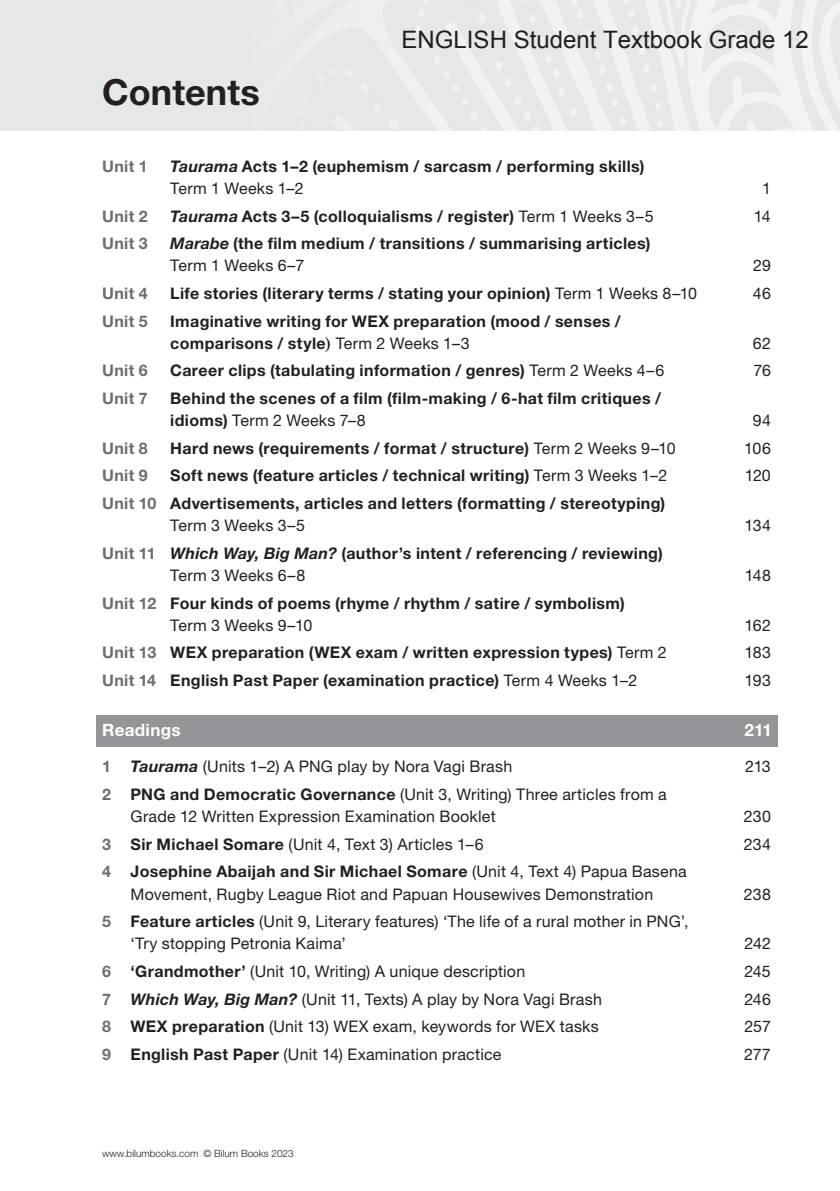
<style>
.page{position:relative;width:840px;height:1191px;background:#fff}
.page>*{position:absolute;margin:0;border:0;box-sizing:border-box;transform-origin:0 0}
.prelim_endmatter_head{font:700 36px "Helvetica Neue LT Std";color:#231f20}
.t1{font:24px "Arial";color:#221e1f}
.contents_b_head{font:700 17px "Helvetica Neue LT Std";letter-spacing:.02em;color:#fff}
.contents{font:700 16px/22px "Helvetica Neue LT Std";letter-spacing:.025em;color:#231f20}
.contents_readings{font:16px/22px "Helvetica Neue LT Std";letter-spacing:.015em;color:#231f20}
.contents-2{font:700 16px "Helvetica Neue LT Std";letter-spacing:.02em;color:#6c6d70}
.contents-3{font:16px "Helvetica Neue LT Std";letter-spacing:.005em;color:#231f20}
.t2{font:300 10px "Helvetica Neue LT Std";color:#231f20}
.s1{font-style:italic}
.s2{font-weight:400}
.s3{font-family:"Stone Serif ITC Pro";font-weight:600}
.s4{color:#6c6d70}
.s5{font-weight:700;color:#6c6d70}
.s6{font-weight:700;font-style:italic}
.s7{font-weight:700}
</style>
<div class="page">
<img style="left:0;top:0;width:839px;height:130px">
<div style="left:96px;top:715px;width:681px;height:32px;background:#939598"></div>
<p class="prelim_endmatter_head" style="left:102px;top:70px;width:159px">Contents</p>
<h2 class="t1" style="left:401px;top:24px;width:408px">ENGLISH Student Textbook Grade 12</h2>
<p class="contents-2" style="left:102px;top:156px;width:47px">Unit 1</p>
<p class="contents" style="left:170px;top:155px;width:475px"><span class="s1">Taurama</span> Acts 1–2 (euphemism / sarcasm / performing skills)<br><span class="s2">Term 1 Weeks 1–2</span></p>
<p class="contents-3" style="left:761px;top:179px;width:10px">1</p>
<p class="contents-2" style="left:102px;top:206px;width:47px">Unit 2</p>
<p class="contents" style="left:170px;top:205px;width:484px"><span class="s1">Taurama</span> Acts 3–5 (colloquialisms / register) <span class="s2">Term 1 Weeks 3–5</span></p>
<p class="contents-3" style="left:753px;top:206px;width:18px">14</p>
<p class="contents-2" style="left:102px;top:234px;width:47px">Unit 3</p>
<p class="contents" style="left:170px;top:232px;width:481px"><span class="s1">Marabe</span> (the film medium / transitions / summarising articles)<br><span class="s2">Term 1 Weeks 6–7</span></p>
<p class="contents-3" style="left:752px;top:256px;width:19px">29</p>
<p class="contents-2" style="left:102px;top:283px;width:47px">Unit 4</p>
<p class="contents" style="left:170px;top:282px;width:528px">Life stories (literary terms / stating your opinion) <span class="s2">Term 1 Weeks 8–10</span></p>
<p class="contents-3" style="left:752px;top:284px;width:19px">46</p>
<p class="contents-2" style="left:102px;top:311px;width:47px">Unit 5</p>
<p class="contents" style="left:170px;top:310px;width:452px">Imaginative writing for WEX preparation (mood / senses / comparisons / style<span class="s3">)</span> <span class="s2">Term 2 Weeks 1–3</span></p>
<p class="contents-3" style="left:752px;top:333px;width:19px">62</p>
<p class="contents-2" style="left:102px;top:361px;width:47px">Unit 6</p>
<p class="contents" style="left:170px;top:359px;width:495px">Career clips (tabulating information / genres) <span class="s2">Term 2 Weeks 4–6</span></p>
<p class="contents-3" style="left:753px;top:361px;width:19px">76</p>
<p class="contents-2" style="left:102px;top:388px;width:47px">Unit 7</p>
<p class="contents" style="left:170px;top:387px;width:492px">Behind the scenes of a film (film-making / 6-hat film critiques / idioms) <span class="s2">Term 2 Weeks 7–8</span></p>
<p class="contents-3" style="left:752px;top:411px;width:20px">94</p>
<p class="contents-2" style="left:102px;top:438px;width:47px">Unit 8</p>
<p class="contents" style="left:170px;top:437px;width:506px">Hard news (requirements / format / structure) <span class="s2">Term 2 Weeks 9–10</span></p>
<p class="contents-3" style="left:743px;top:438px;width:28px">106</p>
<p class="contents-2" style="left:102px;top:466px;width:47px">Unit 9</p>
<p class="contents" style="left:170px;top:464px;width:498px">Soft news (feature articles / technical writing) <span class="s2">Term 3 Weeks 1–2</span></p>
<p class="contents-3" style="left:744px;top:466px;width:27px">120</p>
<p class="contents" style="left:170px;top:492px;width:496px;text-indent:-68px"><span class="s4">Unit 10</span> Advertisements, articles and letters (formatting / stereotyping)<br><span class="s2">Term 3 Weeks 3–5</span></p>
<p class="contents-3" style="left:744px;top:516px;width:28px">134</p>
<p class="contents" style="left:170px;top:542px;width:493px;text-indent:-68px"><span class="s4">Unit 11</span> <span class="s1">Which Way, Big Man?</span> (author’s intent / referencing / reviewing)<br><span class="s2">Term 3 Weeks 6–8</span></p>
<p class="contents" style="left:170px;top:591px;width:456px;text-indent:-68px"><span class="s4">Unit 12</span> Four kinds of poems (rhyme / rhythm / satire / symbolism)<br><span class="s2">Term 3 Weeks 9–10</span></p>
<p class="contents-3" style="left:744px;top:565px;width:28px">148</p>
<p class="contents-3" style="left:744px;top:615px;width:28px">162</p>
<p class="contents" style="left:102px;top:641px;width:566px"><span class="s4">Unit 13</span> WEX preparation (WEX exam / written expression types) <span class="s2">Term 2</span></p>
<p class="contents-3" style="left:744px;top:643px;width:28px">183</p>
<p class="contents" style="left:102px;top:669px;width:536px"><span class="s4">Unit 14</span> English Past Paper (examination practice) <span class="s2">Term 4 Weeks 1–2</span></p>
<p class="contents-3" style="left:744px;top:670px;width:28px">193</p>
<p class="contents_b_head" style="left:102px;top:719px;width:80px">Readings</p>
<p class="contents_b_head" style="left:744px;top:719px;width:29px">211</p>
<p class="contents_readings" style="left:102px;top:755px;width:411px"><span class="s5">1</span> <span class="s6">Taurama</span> (Units 1–2) A PNG play by Nora Vagi Brash</p>
<p class="contents_readings" style="left:744px;top:755px;width:27px">213</p>
<p class="contents_readings" style="left:130px;top:783px;width:537px;text-indent:-28px"><span class="s5">2</span> <span class="s7">PNG and Democratic Governance</span> (Unit 3, Writing) Three articles from a<br>Grade 12 Written Expression Examination Booklet</p>
<p class="contents_readings" style="left:743px;top:805px;width:28px">230</p>
<p class="contents_readings" style="left:102px;top:833px;width:383px"><span class="s5">3</span> <span class="s7">Sir Michael Somare</span> (Unit 4, Text 3) Articles 1–6</p>
<p class="contents_readings" style="left:743px;top:833px;width:28px">234</p>
<p class="contents_readings" style="left:102px;top:860px;width:585px;text-align:center"><span class="s5">4</span> <span class="s7">Josephine Abaijah and Sir Michael Somare</span> (Unit 4, Text 4) Papua Basena<br>Movement, Rugby League Riot and Papuan Housewives Demonstration</p>
<p class="contents_readings" style="left:743px;top:882px;width:28px">238</p>
<p class="contents_readings" style="left:130px;top:910px;width:559px;text-indent:-28px"><span class="s5">5</span> <span class="s7">Feature articles</span> (Unit 9, Literary features) ‘The life of a rural mother in PNG’, ‘Try stopping Petronia Kaima’</p>
<p class="contents_readings" style="left:744px;top:932px;width:28px">242</p>
<p class="contents_readings" style="left:102px;top:960px;width:424px"><span class="s5">6</span> <span class="s7">‘Grandmother’</span> (Unit 10, Writing) A unique description</p>
<p class="contents_readings" style="left:744px;top:960px;width:28px">245</p>
<p class="contents_readings" style="left:102px;top:987px;width:501px"><span class="s5">7</span> <span class="s6">Which Way, Big Man?</span> (Unit 11, Texts) A play by Nora Vagi Brash</p>
<p class="contents_readings" style="left:744px;top:987px;width:28px">246</p>
<p class="contents_readings" style="left:102px;top:1015px;width:498px"><span class="s5">8</span> <span class="s7">WEX preparation</span> (Unit 13) WEX exam, keywords for WEX tasks</p>
<p class="contents_readings" style="left:744px;top:1015px;width:28px">257</p>
<p class="contents_readings" style="left:102px;top:1043px;width:400px"><span class="s5">9</span> <span class="s7">English Past Paper</span> (Unit 14) Examination practice</p>
<p class="contents_readings" style="left:743px;top:1043px;width:28px">277</p>
<p class="t2" style="left:102px;top:1147px;width:193px">www.bilumbooks.com © Bilum Books 2023</p>
</div>
